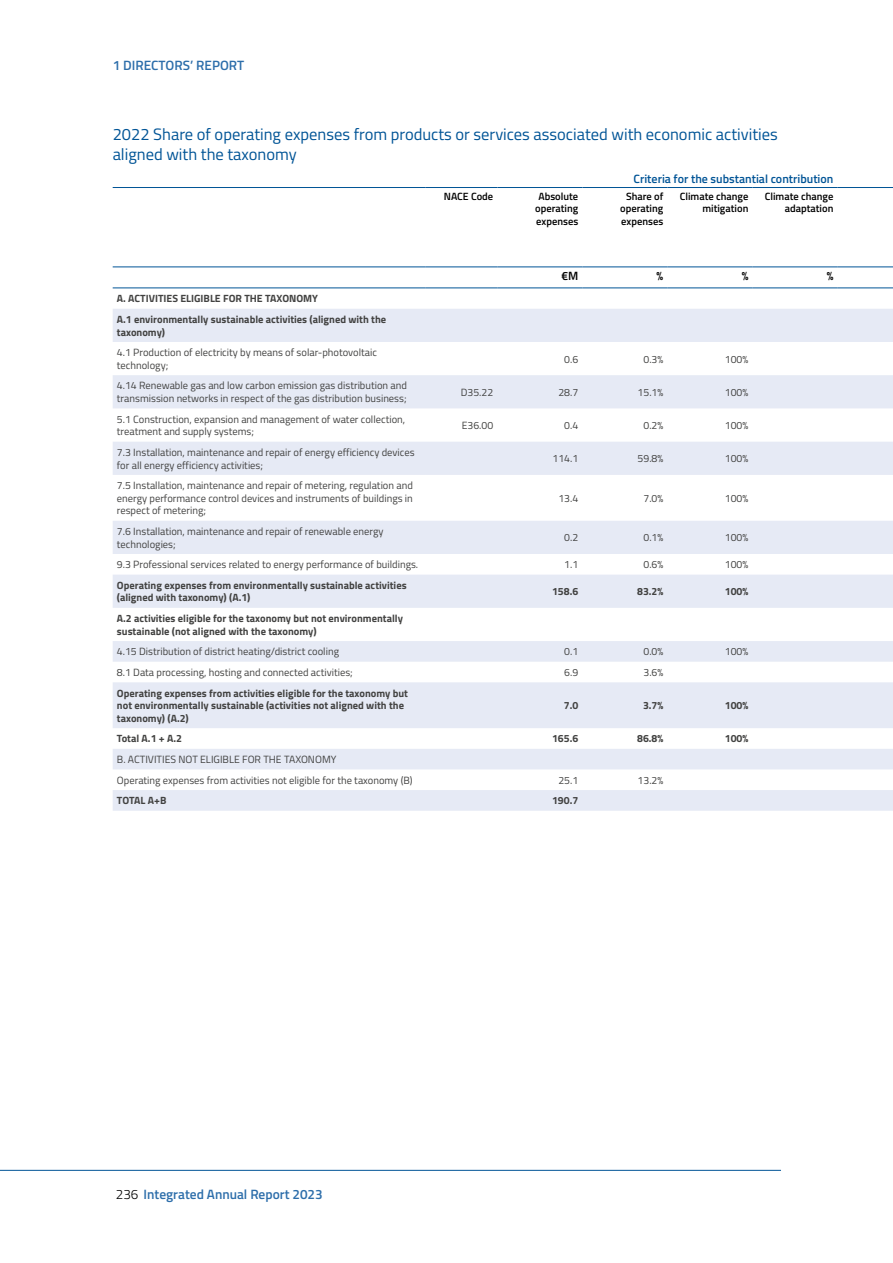
<style>
.page{position:relative;width:893px;height:1263px;background:#fff}
.page>*{position:absolute;margin:0;border:0;box-sizing:border-box;transform-origin:0 0}
.t1{font:16.5px/19.8px "Titillium";color:#005496}
.t2{font:600 13.5px "Titillium";color:#2d6eaa}
.Table_Title_dx{font:600 12px "Titillium";color:#005496}
.Table_Title_dx-2{font:600 12px "Titillium";color:#000}
.Table_sx{font:10.5px/12.6px "Titillium";color:#424241}
.Table_sx-2{font:700 10.5px/12.6px "Titillium";color:#424241}
.Table_dx{font:10.5px "Titillium";color:#424241}
.Table_Title_dx-3{font:600 10.5px/12.6px "Titillium";color:#000;text-align:center}
.Table_Total_dx{font:700 10.5px "Titillium";color:#424241}
.TOTALE_2023{font:700 10.5px "Titillium";color:#424241}
.s1{font-weight:300;color:#000}
</style>
<div class="page">
<hr style="left:0;top:1170px;width:781px;height:1px;background:#005496">
<svg style="left:113px;top:309px;width:780px;height:502px;fill:#e6eaf5"></svg>
<hr style="left:113px;top:187px;width:312px;height:1px;background:#005496">
<hr style="left:838px;top:187px;width:55px;height:1px;background:#005496">
<hr style="left:425px;top:187px;width:72px;height:1px;background:#005496">
<hr style="left:497px;top:187px;width:86px;height:1px;background:#005496">
<hr style="left:583px;top:187px;width:85px;height:1px;background:#005496">
<hr style="left:668px;top:187px;width:85px;height:1px;background:#005496">
<hr style="left:753px;top:187px;width:85px;height:1px;background:#005496">
<hr style="left:113px;top:267px;width:312px;height:1px;background:#005496">
<hr style="left:425px;top:267px;width:72px;height:1px;background:#005496">
<hr style="left:497px;top:267px;width:86px;height:1px;background:#005496">
<hr style="left:583px;top:267px;width:85px;height:1px;background:#005496">
<hr style="left:668px;top:267px;width:85px;height:1px;background:#005496">
<hr style="left:753px;top:267px;width:85px;height:1px;background:#005496">
<hr style="left:838px;top:267px;width:55px;height:1px;background:#005496">
<hr style="left:113px;top:288px;width:312px;height:1px;background:#005496">
<hr style="left:425px;top:288px;width:72px;height:1px;background:#005496">
<hr style="left:497px;top:288px;width:86px;height:1px;background:#005496">
<hr style="left:583px;top:288px;width:85px;height:1px;background:#005496">
<hr style="left:668px;top:288px;width:85px;height:1px;background:#005496">
<hr style="left:753px;top:288px;width:85px;height:1px;background:#005496">
<hr style="left:838px;top:288px;width:55px;height:1px;background:#005496">
<p class="t2" style="left:113px;top:55px;width:133px">1 DIRECTORS’ REPORT</p>
<h5 class="t1" style="left:113px;top:123px;width:667px">2022 Share of operating expenses from products or services associated with economic activities aligned with the taxonomy</h5>
<p class="Table_Title_dx" style="left:633px;top:170px;width:201px">Criteria for the substantial contribution</p>
<p class="Table_Title_dx-3" style="left:444px;top:189px;width:51px">NACE Code</p>
<p class="Table_Title_dx-3" style="left:535px;top:189px;width:45px">Absolute operating expenses</p>
<p class="Table_Title_dx-3" style="left:620px;top:189px;width:45px">Share of operating expenses</p>
<p class="Table_Title_dx-3" style="left:680px;top:189px;width:70px;text-align:right">Climate change mitigation</p>
<p class="Table_Title_dx-3" style="left:765px;top:189px;width:70px;text-align:right">Climate change adaptation</p>
<p class="Table_Title_dx-2" style="left:561px;top:267px;width:18px">€M</p>
<p class="Table_Title_dx-2" style="left:657px;top:267px;width:8px">%</p>
<p class="Table_Title_dx-2" style="left:742px;top:267px;width:8px">%</p>
<p class="Table_Title_dx-2" style="left:827px;top:267px;width:8px">%</p>
<p class="Table_sx-2" style="left:117px;top:292px;width:203px">A. ACTIVITIES ELIGIBLE FOR THE TAXONOMY</p>
<p class="Table_sx-2" style="left:117px;top:312px;width:271px">A.1 environmentally sustainable activities (aligned with the taxonomy)</p>
<p class="Table_sx" style="left:117px;top:346px;width:262px">4.1 Production of electricity by means of solar-photovoltaic technology;</p>
<p class="Table_dx" style="left:564px;top:351px;width:16px">0.6</p>
<p class="Table_dx" style="left:643px;top:351px;width:21px">0.3%</p>
<p class="Table_dx" style="left:725px;top:351px;width:25px">100%</p>
<p class="Table_sx" style="left:117px;top:379px;width:292px">4.14 Renewable gas and low carbon emission gas distribution and transmission networks in respect of the gas distribution business;</p>
<p class="Table_dx" style="left:461px;top:384px;width:34px">D35.22</p>
<p class="Table_dx" style="left:558px;top:384px;width:21px">28.7</p>
<p class="Table_dx" style="left:638px;top:384px;width:27px">15.1%</p>
<p class="Table_dx" style="left:725px;top:384px;width:25px">100%</p>
<p class="Table_sx" style="left:117px;top:412px;width:290px">5.1 Construction, expansion and management of water collection, treatment and supply systems;</p>
<p class="Table_dx" style="left:462px;top:418px;width:33px">E36.00</p>
<p class="Table_dx" style="left:564px;top:418px;width:16px">0.4</p>
<p class="Table_dx" style="left:643px;top:418px;width:21px">0.2%</p>
<p class="Table_dx" style="left:725px;top:418px;width:25px">100%</p>
<p class="Table_sx" style="left:117px;top:445px;width:299px">7.3 Installation, maintenance and repair of energy efficiency devices for all energy efficiency activities;</p>
<p class="Table_dx" style="left:552px;top:451px;width:27px">114.1</p>
<p class="Table_dx" style="left:638px;top:451px;width:27px">59.8%</p>
<p class="Table_dx" style="left:725px;top:451px;width:25px">100%</p>
<p class="Table_sx" style="left:117px;top:479px;width:297px;text-align:justify">7.5 Installation, maintenance and repair of metering, regulation and energy performance control devices and instruments of buildings in respect of metering;</p>
<p class="Table_dx" style="left:558px;top:490px;width:21px">13.4</p>
<p class="Table_dx" style="left:643px;top:490px;width:21px">7.0%</p>
<p class="Table_dx" style="left:725px;top:490px;width:25px">100%</p>
<p class="Table_sx" style="left:117px;top:524px;width:268px">7.6 Installation, maintenance and repair of renewable energy technologies;</p>
<p class="Table_dx" style="left:564px;top:530px;width:16px">0.2</p>
<p class="Table_dx" style="left:643px;top:530px;width:21px">0.1%</p>
<p class="Table_dx" style="left:725px;top:530px;width:25px">100%</p>
<p class="Table_sx" style="left:117px;top:558px;width:303px">9.3 Professional services related to energy performance of buildings.</p>
<p class="Table_dx" style="left:564px;top:557px;width:16px">1.1</p>
<p class="Table_dx" style="left:643px;top:557px;width:21px">0.6%</p>
<p class="Table_dx" style="left:725px;top:557px;width:25px">100%</p>
<p class="Table_sx-2" style="left:117px;top:578px;width:291px">Operating expenses from environmentally sustainable activities (aligned with taxonomy) (A.1)</p>
<p class="Table_Total_dx" style="left:552px;top:583px;width:28px">158.6</p>
<p class="Table_Total_dx" style="left:637px;top:583px;width:28px">83.2%</p>
<p class="Table_Total_dx" style="left:725px;top:583px;width:25px">100%</p>
<p class="Table_sx-2" style="left:117px;top:612px;width:288px">A.2 activities eligible for the taxonomy but not environmentally sustainable (not aligned with the taxonomy)</p>
<p class="Table_sx" style="left:117px;top:645px;width:224px">4.15 Distribution of district heating/district cooling</p>
<p class="Table_dx" style="left:564px;top:644px;width:16px">0.1</p>
<p class="Table_dx" style="left:643px;top:644px;width:21px">0.0%</p>
<p class="Table_dx" style="left:725px;top:644px;width:25px">100%</p>
<p class="Table_sx" style="left:117px;top:665px;width:237px">8.1 Data processing, hosting and connected activities;</p>
<p class="Table_dx" style="left:564px;top:665px;width:16px">6.9</p>
<p class="Table_dx" style="left:643px;top:665px;width:21px">3.6%</p>
<p class="Table_sx-2" style="left:117px;top:686px;width:293px">Operating expenses from activities eligible for the taxonomy but not environmentally sustainable (activities not aligned with the taxonomy) (A.2)</p>
<p class="Table_Total_dx" style="left:564px;top:697px;width:16px">7.0</p>
<p class="Table_Total_dx" style="left:643px;top:697px;width:22px">3.7%</p>
<p class="Table_Total_dx" style="left:725px;top:697px;width:25px">100%</p>
<p class="Table_sx-2" style="left:117px;top:732px;width:66px">Total A.1 + A.2</p>
<p class="TOTALE_2023" style="left:552px;top:731px;width:28px">165.6</p>
<p class="TOTALE_2023" style="left:637px;top:731px;width:28px">86.8%</p>
<p class="TOTALE_2023" style="left:725px;top:731px;width:25px">100%</p>
<p class="Table_sx" style="left:117px;top:752px;width:221px">B. ACTIVITIES NOT ELIGIBLE FOR THE TAXONOMY</p>
<p class="Table_sx" style="left:117px;top:773px;width:297px">Operating expenses from activities not eligible for the taxonomy (B)</p>
<p class="Table_dx" style="left:558px;top:772px;width:21px">25.1</p>
<p class="Table_dx" style="left:638px;top:772px;width:27px">13.2%</p>
<p class="Table_sx-2" style="left:117px;top:794px;width:51px">TOTAL A+B</p>
<p class="TOTALE_2023" style="left:552px;top:793px;width:28px">190.7</p>
<p class="t2" style="left:116px;top:1184px;width:208px"><span class="s1">236</span> Integrated Annual Report 2023</p>
</div>
